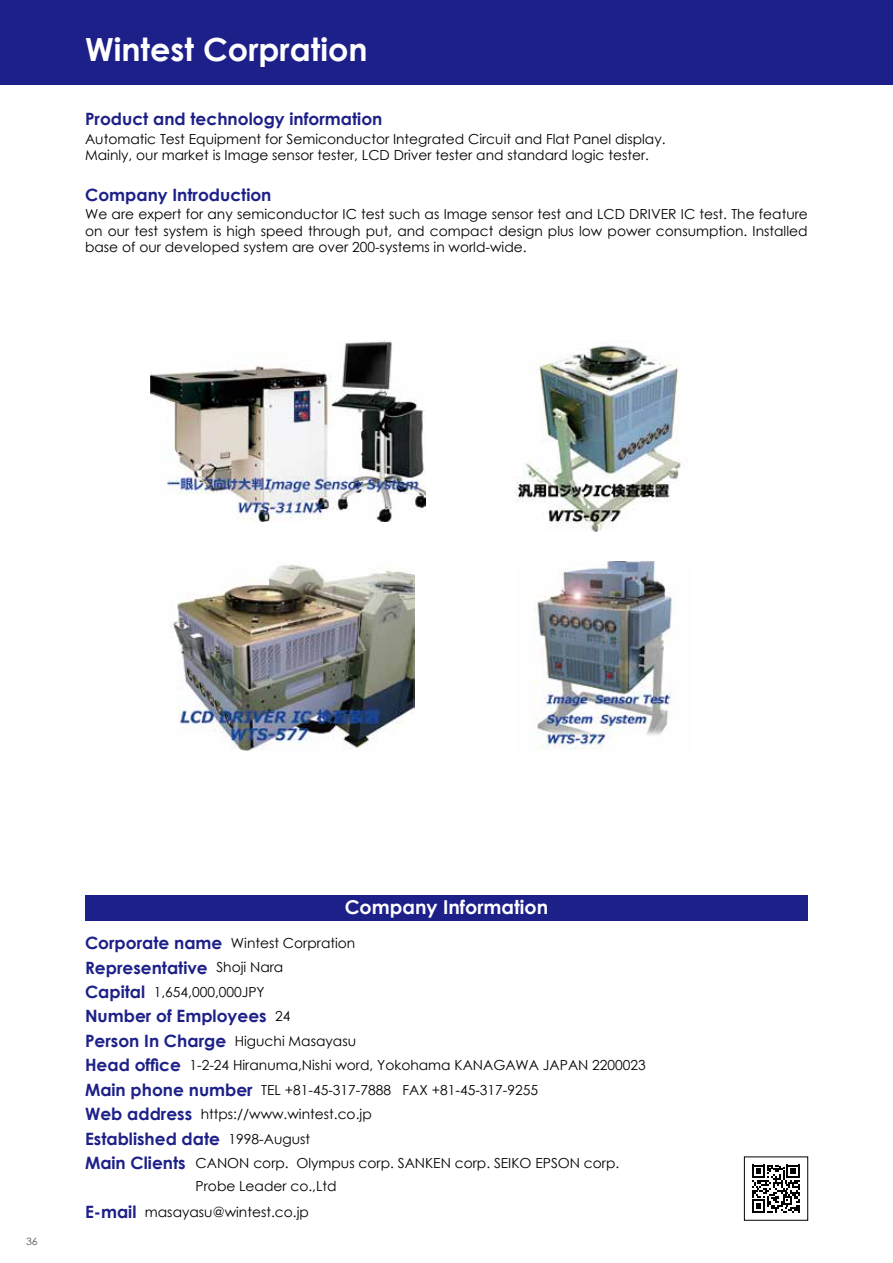
<style>
.page{position:relative;width:893px;height:1263px;background:#fff}
.page>*{position:absolute;margin:0;border:0;box-sizing:border-box;transform-origin:0 0}
.t1{font:700 31.95px "Century Gothic";color:#fff}
.t2{font:700 19.2px "Century Gothic";color:#fff}
.t3{font:700 16.95px "Century Gothic";color:#1d2088}
.t4{font:13.8px/16.5px "Century Gothic";color:#000}
.t5{font:10.05px "Century Gothic";color:#595757;scale:1.05 1}
.s1{font-weight:700;font-size:16.95px;color:#1d2088}
.s2{font-weight:400;font-size:13.8px;color:#000}
</style>
<div class="page">
<div style="left:0;top:0;width:893px;height:85px;background:#1d2088"></div>
<svg style="left:752px;top:1164px;width:48px;height:49px"></svg>
<div style="left:85px;top:895px;width:723px;height:25px;background:#1d2088"></div>
<img style="left:151px;top:340px;width:274px;height:182px">
<img style="left:533px;top:561px;width:140px;height:189px">
<img style="left:171px;top:564px;width:244px;height:187px">
<img style="left:514px;top:340px;width:167px;height:191px">
<h1 class="t1" style="left:85px;top:26px;width:284px">Wintest Corpration</h1>
<p class="t3" style="left:85px;top:106px;width:299px">Product and technology information</p>
<p class="t4" style="left:85px;top:130px;width:582px">Automatic Test Equipment for Semiconductor Integrated Circuit and Flat Panel display.<br>Mainly, our market is Image sensor tester, LCD Driver tester and standard logic tester.</p>
<p class="t3" style="left:85px;top:182px;width:188px">Company Introduction</p>
<p class="t4" style="left:85px;top:206px;width:724px;text-align:justify">We are expert for any semiconductor IC test such as Image sensor test and LCD DRIVER IC test. The feature on our test system is high speed through put, and compact design plus low power consumption. Installed base of our developed system are over 200-systems in world-wide.</p>
<p class="t5" style="left:26px;top:1235px;width:13px">36</p>
<h2 class="t2" style="left:345px;top:893px;width:205px">Company Information</h2>
<p class="t4" style="left:85px;top:934px;width:272px"><span class="s1">Corporate name</span> Wintest Corpration</p>
<p class="t3" style="left:85px;top:954px;width:200px">Representative <span class="s2">Shoji Nara</span></p>
<p class="t4" style="left:85px;top:983px;width:181px"><span class="s1">Capital</span> 1,654,000,000JPY</p>
<p class="t3" style="left:85px;top:1003px;width:207px">Number of Employees <span class="s2">24</span></p>
<p class="t4" style="left:85px;top:1028px;width:562px;line-height:24.5px"><span class="s1">Person In Charge</span> Higuchi Masayasu<br><span class="s1">Head office</span> 1-2-24 Hiranuma,Nishi word, Yokohama KANAGAWA JAPAN 2200023<br><span class="s1">Main phone number</span> TEL +81-45-317-7888 FAX +81-45-317-9255<br><span class="s1">Web address</span> https://www.wintest.co.jp</p>
<p class="t3" style="left:85px;top:1126px;width:227px">Established date <span class="s2">1998-August</span></p>
<p class="t4" style="left:196px;top:1151px;width:425px;line-height:22.8px;text-indent:-111px"><span class="s1">Main Clients</span> CANON corp. Olympus corp. SANKEN corp. SEIKO EPSON corp.<br>Probe Leader co.,Ltd</p>
<p class="t4" style="left:85px;top:1203px;width:225px"><span class="s1">E-mail</span> masayasu@wintest.co.jp</p>
</div>
